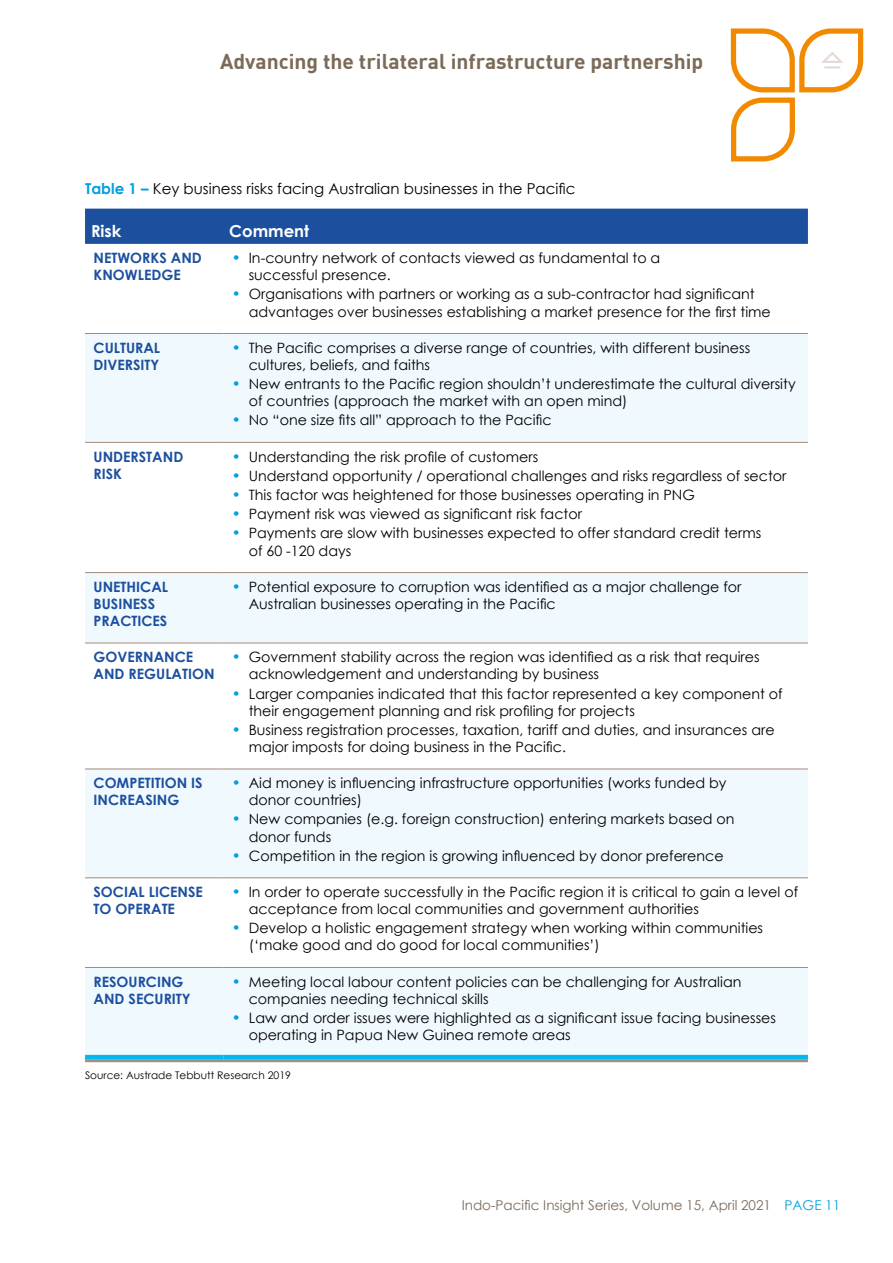
<style>
.page{position:relative;width:893px;height:1263px;background:#fff}
.page>*{position:absolute;margin:0;border:0;box-sizing:border-box;transform-origin:0 0}
.t1{font:700 21px "DIN Offc";color:#7b6a58}
.table_body{font:700 16.5px "Century Gothic";color:#fff}
.Body{font:15px "Century Gothic";color:#000}
.t2{font:14.25px/17.1px "Century Gothic";color:#000}
.table_body-2{font:700 14.25px/17.1px "Century Gothic";color:#1c4f9e}
.t3{font:13.5px "Century Gothic";color:#7b6a58}
.Footnote_Elaborate{font:10.5px "Century Gothic";color:#000}
.s1{font-weight:700;color:#009fe3}
.s2{font-weight:700;font-size:15px;color:#009fe3}
.s3{color:#009fe3}
</style>
<div class="page">
<hr style="left:85px;top:1059px;width:723px;height:3px;background:#9e9082">
<div style="left:85px;top:209px;width:723px;height:35px;background:#1c4f9e"></div>
<div style="left:85px;top:334px;width:723px;height:721px;background:#f0f9fe"></div>
<svg style="left:85px;top:443px;width:723px;height:524px"></svg>
<hr style="left:85px;top:333px;width:138px;height:1px;background:#a48a7a">
<hr style="left:223px;top:333px;width:585px;height:1px;background:#a48a7a">
<hr style="left:85px;top:442px;width:138px;height:1px;background:#a48a7a">
<hr style="left:223px;top:442px;width:585px;height:1px;background:#a48a7a">
<hr style="left:85px;top:572px;width:138px;height:1px;background:#a48a7a">
<hr style="left:223px;top:572px;width:585px;height:1px;background:#a48a7a">
<hr style="left:85px;top:643px;width:138px;height:1px;background:#a48a7a">
<hr style="left:223px;top:643px;width:585px;height:1px;background:#a48a7a">
<hr style="left:85px;top:768px;width:138px;height:1px;background:#a48a7a">
<hr style="left:223px;top:768px;width:585px;height:1px;background:#a48a7a">
<hr style="left:85px;top:877px;width:138px;height:1px;background:#a48a7a">
<hr style="left:223px;top:877px;width:585px;height:1px;background:#a48a7a">
<hr style="left:85px;top:967px;width:138px;height:1px;background:#a48a7a">
<hr style="left:223px;top:967px;width:585px;height:1px;background:#a48a7a">
<hr style="left:85px;top:1055px;width:138px;height:4px;background:#00b9ee">
<hr style="left:223px;top:1055px;width:585px;height:4px;background:#00b9ee">
<svg style="left:730px;top:28px;width:134px;height:134px"></svg>
<h1 class="t1" style="left:220px;top:47px;width:485px">Advancing the trilateral infrastructure partnership</h1>
<p class="Body" style="left:85px;top:178px;width:492px"><span class="s1">Table 1 –</span> Key business risks facing Australian businesses in the Pacific</p>
<p class="table_body" style="left:91px;top:218px;width:32px">Risk</p>
<p class="table_body" style="left:229px;top:218px;width:81px">Comment</p>
<p class="table_body-2" style="left:94px;top:249px;width:110px">NETWORKS AND<br>KNOWLEDGE</p>
<p class="t2" style="left:249px;top:249px;width:413px;text-indent:-17px"><span class="s2">•</span> In-country network of contacts viewed as fundamental to a successful presence.</p>
<p class="t2" style="left:249px;top:285px;width:524px;text-indent:-17px"><span class="s2">•</span> Organisations with partners or working as a sub-contractor had significant advantages over businesses establishing a market presence for the first time</p>
<p class="table_body-2" style="left:94px;top:338px;width:68px">CULTURAL<br>DIVERSITY</p>
<p class="t2" style="left:249px;top:339px;width:503px;text-indent:-17px"><span class="s2">•</span> The Pacific comprises a diverse range of countries, with different business cultures, beliefs, and faiths</p>
<p class="t2" style="left:249px;top:375px;width:548px;text-indent:-17px"><span class="s2">•</span> New entrants to the Pacific region shouldn’t underestimate the cultural diversity of countries (approach the market with an open mind)</p>
<p class="t2" style="left:232px;top:411px;width:322px"><span class="s2">•</span> No “one size fits all” approach to the Pacific</p>
<p class="table_body-2" style="left:94px;top:447px;width:91px">UNDERSTAND<br>RISK</p>
<p class="t2" style="left:232px;top:448px;width:308px"><span class="s2">•</span> Understanding the risk profile of customers</p>
<p class="t2" style="left:232px;top:467px;width:556px"><span class="s2">•</span> Understand opportunity / operational challenges and risks regardless of sector</p>
<p class="t2" style="left:232px;top:486px;width:465px"><span class="s2">•</span> This factor was heightened for those businesses operating in PNG</p>
<p class="t2" style="left:232px;top:505px;width:352px"><span class="s2">•</span> Payment risk was viewed as significant risk factor</p>
<p class="t2" style="left:249px;top:525px;width:514px;text-indent:-17px"><span class="s2">•</span> Payments are slow with businesses expected to offer standard credit terms of 60 -120 days</p>
<p class="table_body-2" style="left:94px;top:577px;width:76px">UNETHICAL<br>BUSINESS<br>PRACTICES</p>
<p class="t2" style="left:249px;top:578px;width:494px;text-indent:-17px"><span class="s2">•</span> Potential exposure to corruption was identified as a major challenge for<br>Australian businesses operating in the Pacific</p>
<p class="table_body-2" style="left:94px;top:648px;width:123px">GOVERNANCE<br>AND REGULATION</p>
<p class="t2" style="left:249px;top:648px;width:512px;text-indent:-17px"><span class="s2">•</span> Government stability across the region was identified as a risk that requires acknowledgement and understanding by business</p>
<p class="t2" style="left:249px;top:685px;width:535px;text-indent:-17px"><span class="s2">•</span> Larger companies indicated that this factor represented a key component of their engagement planning and risk profiling for projects</p>
<p class="t2" style="left:249px;top:721px;width:527px;text-indent:-17px"><span class="s2">•</span> Business registration processes, taxation, tariff and duties, and insurances are major imposts for doing business in the Pacific.</p>
<p class="table_body-2" style="left:94px;top:774px;width:111px">COMPETITION IS<br>INCREASING</p>
<p class="t2" style="left:249px;top:774px;width:479px;text-indent:-17px"><span class="s2">•</span> Aid money is influencing infrastructure opportunities (works funded by donor countries)</p>
<p class="t2" style="left:249px;top:810px;width:487px;text-indent:-17px"><span class="s2">•</span> New companies (e.g. foreign construction) entering markets based on donor funds</p>
<p class="t2" style="left:232px;top:847px;width:493px"><span class="s2">•</span> Competition in the region is growing influenced by donor preference</p>
<p class="table_body-2" style="left:94px;top:883px;width:111px">SOCIAL LICENSE<br>TO OPERATE</p>
<p class="t2" style="left:249px;top:883px;width:551px;text-indent:-17px"><span class="s2">•</span> In order to operate successfully in the Pacific region it is critical to gain a level of acceptance from local communities and government authorities</p>
<p class="t2" style="left:249px;top:919px;width:516px;text-indent:-17px"><span class="s2">•</span> Develop a holistic engagement strategy when working within communities (‘make good and do good for local communities’)</p>
<p class="table_body-2" style="left:94px;top:972px;width:99px">RESOURCING<br>AND SECURITY</p>
<p class="t2" style="left:249px;top:973px;width:494px;text-indent:-17px"><span class="s2">•</span> Meeting local labour content policies can be challenging for Australian companies needing technical skills</p>
<p class="t2" style="left:249px;top:1009px;width:529px;text-indent:-17px"><span class="s2">•</span> Law and order issues were highlighted as a significant issue facing businesses operating in Papua New Guinea remote areas</p>
<p class="Footnote_Elaborate" style="left:85px;top:1068px;width:207px">Source: Austrade Tebbutt Research 2019</p>
<p class="t3" style="left:462px;top:1196px;width:380px">Indo-Pacific Insight Series, Volume 15, April 2021 <span class="s3">PAGE 11</span></p>
</div>
